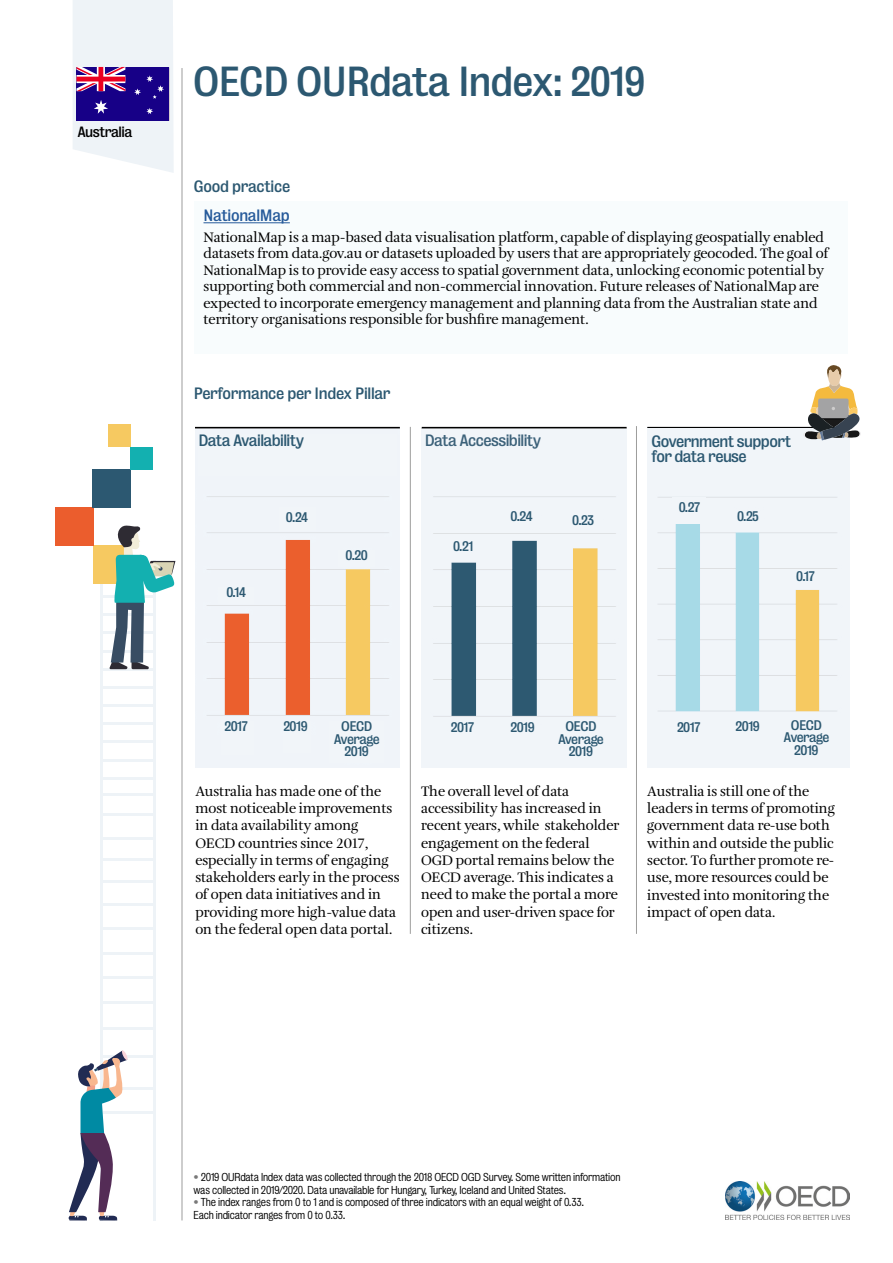
<style>
.page{position:relative;width:893px;height:1263px;background:#fff}
.page>*{position:absolute;margin:0;border:0;box-sizing:border-box;transform-origin:0 0}
.t1{font:38.25px "Bureau Grotesque Five Three";letter-spacing:-.025em;color:#2c5871}
.t2{font:15px/14.5px "Bureau Grotesque Five Three";letter-spacing:-.04em;color:#2c5871}
.t3{font:15px "Bureau Grotesque Five Three";letter-spacing:-.04em;color:#3d627a}
.t4{font:15px "Bureau Grotesque Five Three";letter-spacing:-.025em;color:#275b9b}
.t5{font:14.25px/17.2px "Amalia Pro";letter-spacing:-.005em;color:#000}
.t6{font:13.65px "Bureau Grotesque Five Three";letter-spacing:-.04em;color:#000}
.t7{font:12.75px/12.5px "Bureau Grotesque Five Three";letter-spacing:-.04em;color:#2c5871;text-align:center}
.t8{font:10.5px/12.6px "Bureau Grotesque Five One";letter-spacing:-.02em;color:#000}
.s1{color:#797979}
</style>
<div class="page">
<img style="left:647px;top:482px;width:202px;height:286px">
<img style="left:422px;top:428px;width:205px;height:340px">
<img style="left:195px;top:428px;width:205px;height:340px">
<hr style="left:182px;top:68px;width:1px;height:1152px;background:#9d9d9c">
<hr style="left:410px;top:427px;width:1px;height:507px;background:#9d9d9c">
<hr style="left:636px;top:426px;width:1px;height:508px;background:#9d9d9c">
<div style="left:198px;top:434px;width:199px;height:42px;background:#f1f5f9"></div>
<div style="left:222px;top:721px;width:32px;height:34px;background:#f1f5f9"></div>
<div style="left:218px;top:587px;width:36px;height:17px;background:#f1f5f9"></div>
<div style="left:279px;top:507px;width:36px;height:24px;background:#f1f5f9"></div>
<div style="left:338px;top:550px;width:37px;height:16px;background:#f1f5f9"></div>
<div style="left:446px;top:541px;width:34px;height:14px;background:#f1f5f9"></div>
<div style="left:504px;top:506px;width:36px;height:21px;background:#f1f5f9"></div>
<div style="left:673px;top:498px;width:33px;height:26px;background:#f1f5f9"></div>
<div style="left:732px;top:511px;width:32px;height:16px;background:#f1f5f9"></div>
<div style="left:787px;top:571px;width:36px;height:16px;background:#f1f5f9"></div>
<div style="left:565px;top:511px;width:37px;height:21px;background:#f1f5f9"></div>
<div style="left:448px;top:722px;width:33px;height:36px;background:#f1f5f9"></div>
<div style="left:674px;top:722px;width:33px;height:36px;background:#f1f5f9"></div>
<div style="left:283px;top:721px;width:28px;height:32px;background:#f1f5f9"></div>
<div style="left:508px;top:722px;width:30px;height:36px;background:#f1f5f9"></div>
<div style="left:730px;top:721px;width:36px;height:36px;background:#f1f5f9"></div>
<div style="left:330px;top:721px;width:54px;height:41px;background:#f1f5f9"></div>
<div style="left:554px;top:721px;width:54px;height:45px;background:#f1f5f9"></div>
<div style="left:778px;top:720px;width:57px;height:45px;background:#f1f5f9"></div>
<div style="left:425px;top:434px;width:195px;height:48px;background:#f1f5f9"></div>
<hr style="left:195px;top:427px;width:205px;height:1px;background:#000">
<hr style="left:422px;top:427px;width:205px;height:1px;background:#000">
<hr style="left:647px;top:427px;width:205px;height:1px;background:#000">
<hr style="left:101px;top:952px;width:54px;height:3px;background:#eef3f7">
<hr style="left:101px;top:976px;width:54px;height:2px;background:#eef3f7">
<hr style="left:101px;top:1002px;width:54px;height:2px;background:#eef3f7">
<hr style="left:101px;top:1027px;width:54px;height:3px;background:#eef3f7">
<hr style="left:101px;top:1055px;width:54px;height:2px;background:#eef3f7">
<hr style="left:101px;top:1111px;width:54px;height:2px;background:#eef3f7">
<hr style="left:153px;top:560px;width:3px;height:660px;background:#eef3f7">
<hr style="left:100px;top:560px;width:3px;height:660px;background:#eef3f7">
<div style="left:94px;top:545px;width:38px;height:39px;background:#f6c961"></div>
<div style="left:55px;top:507px;width:38px;height:38px;background:#eb5d2d"></div>
<div style="left:93px;top:469px;width:38px;height:39px;background:#2c5871"></div>
<div style="left:131px;top:447px;width:22px;height:23px;background:#13b0b0"></div>
<div style="left:108px;top:424px;width:23px;height:23px;background:#f6c961"></div>
<hr style="left:101px;top:595px;width:54px;height:3px;background:#eef3f7">
<hr style="left:101px;top:613px;width:54px;height:3px;background:#eef3f7">
<hr style="left:101px;top:632px;width:54px;height:2px;background:#eef3f7">
<hr style="left:101px;top:650px;width:54px;height:2px;background:#eef3f7">
<hr style="left:101px;top:668px;width:54px;height:2px;background:#eef3f7">
<hr style="left:101px;top:686px;width:54px;height:2px;background:#eef3f7">
<hr style="left:101px;top:704px;width:54px;height:3px;background:#eef3f7">
<hr style="left:101px;top:722px;width:54px;height:3px;background:#eef3f7">
<hr style="left:101px;top:813px;width:54px;height:3px;background:#eef3f7">
<hr style="left:101px;top:837px;width:54px;height:3px;background:#eef3f7">
<hr style="left:101px;top:858px;width:54px;height:3px;background:#eef3f7">
<hr style="left:101px;top:880px;width:54px;height:2px;background:#eef3f7">
<hr style="left:101px;top:903px;width:54px;height:2px;background:#eef3f7">
<hr style="left:101px;top:928px;width:54px;height:2px;background:#eef3f7">
<hr style="left:101px;top:1087px;width:54px;height:3px;background:#eef3f7">
<hr style="left:101px;top:759px;width:54px;height:2px;background:#eef3f7">
<hr style="left:101px;top:777px;width:54px;height:2px;background:#eef3f7">
<hr style="left:101px;top:794px;width:54px;height:2px;background:#eef3f7">
<hr style="left:101px;top:741px;width:54px;height:2px;background:#eef3f7">
<svg style="left:109px;top:525px;width:66px;height:144px"></svg>
<svg style="left:68px;top:1050px;width:60px;height:171px"></svg>
<img style="left:725px;top:1181px;width:125px;height:38px">
<div style="left:194px;top:201px;width:654px;height:153px;background:#f8fcfd"></div>
<hr style="left:203px;top:223px;width:87px;height:1px;background:#275b9b">
<div style="left:647px;top:428px;width:202px;height:42px;background:#f1f5f9"></div>
<svg style="left:73px;top:0;width:101px;height:173px;background:#beb6d8"></svg>
<div style="left:647px;top:435px;width:202px;height:47px;background:#f1f5f9"></div>
<svg style="left:799px;top:365px;width:62px;height:75px"></svg>
<p class="t6" style="left:77px;top:124px;width:57px">Australia</p>
<h1 class="t1" style="left:193px;top:59px;width:454px">OECD OURdata Index: 2019</h1>
<p class="t2" style="left:194px;top:179px;width:98px">Good practice</p>
<p class="t4" style="left:203px;top:206px;width:88px">NationalMap</p>
<p class="t5" style="left:203px;top:229px;width:626px;line-height:16.5px">NationalMap is a map-based data visualisation platform, capable of displaying geospatially enabled datasets from data.gov.au or datasets uploaded by users that are appropriately geocoded. The goal of NationalMap is to provide easy access to spatial government data, unlocking economic potential by supporting both commercial and non-commercial innovation. Future releases of NationalMap are expected to incorporate emergency management and planning data from the Australian state and territory organisations responsible for bushfire management.</p>
<p class="t2" style="left:194px;top:386px;width:198px">Performance per Index Pillar</p>
<p class="t2" style="left:198px;top:433px;width:107px">Data Availability</p>
<p class="t7" style="left:226px;top:585px;width:21px">0.14</p>
<p class="t7" style="left:286px;top:511px;width:24px">0.24</p>
<p class="t7" style="left:346px;top:549px;width:24px">0.20</p>
<p class="t3" style="left:425px;top:431px;width:118px">Data Accessibility</p>
<p class="t7" style="left:453px;top:540px;width:22px">0.21</p>
<p class="t7" style="left:510px;top:510px;width:24px">0.24</p>
<p class="t7" style="left:572px;top:514px;width:23px">0.23</p>
<p class="t2" style="left:651px;top:434px;width:141px">Government support for data reuse</p>
<p class="t7" style="left:679px;top:501px;width:23px">0.27</p>
<p class="t7" style="left:737px;top:509px;width:24px">0.25</p>
<p class="t7" style="left:796px;top:570px;width:20px">0.17</p>
<p class="t7" style="left:224px;top:720px;width:25px">2017</p>
<p class="t7" style="left:558px;top:720px;width:47px">OECD<br>Average<br>2019</p>
<p class="t7" style="left:783px;top:719px;width:47px">OECD<br>Average<br>2019</p>
<p class="t7" style="left:283px;top:720px;width:26px">2019</p>
<p class="t7" style="left:341px;top:720px;width:33px">OECD</p>
<p class="t7" style="left:451px;top:721px;width:25px">2017</p>
<p class="t7" style="left:510px;top:721px;width:26px">2019</p>
<p class="t7" style="left:677px;top:721px;width:25px">2017</p>
<p class="t7" style="left:736px;top:720px;width:26px">2019</p>
<p class="t7" style="left:334px;top:732px;width:47px">Average<br>2019</p>
<p class="t5" style="left:195px;top:783px;width:206px">Australia has made one of the most noticeable improvements in data availability among<br>OECD countries since 2017, especially in terms of engaging stakeholders early in the process of open data initiatives and in providing more high-value data on the federal open data portal.</p>
<p class="t5" style="left:421px;top:783px;width:200px">The overall level of data accessibility has increased in recent years, while stakeholder engagement on the federal<br>OGD portal remains below the<br>OECD average. This indicates a need to make the portal a more open and user-driven space for citizens.</p>
<p class="t5" style="left:647px;top:783px;width:189px">Australia is still one of the leaders in terms of promoting government data re-use both within and outside the public sector. To further promote re&shy;use, more resources could be invested into monitoring the impact of open data.</p>
<p class="t8" style="left:194px;top:1171px;width:428px"><span class="s1">•</span> 2019 OURdata Index data was collected through the 2018 OECD OGD Survey. Some written information was collected in 2019/2020. Data unavailable for Hungary, Turkey, Iceland and United States.</p>
<p class="t8" style="left:194px;top:1196px;width:392px"><span class="s1">•</span> The index ranges from 0 to 1 and is composed of three indicators with an equal weight of 0.33.<br>Each indicator ranges from 0 to 0.33.</p>
</div>
